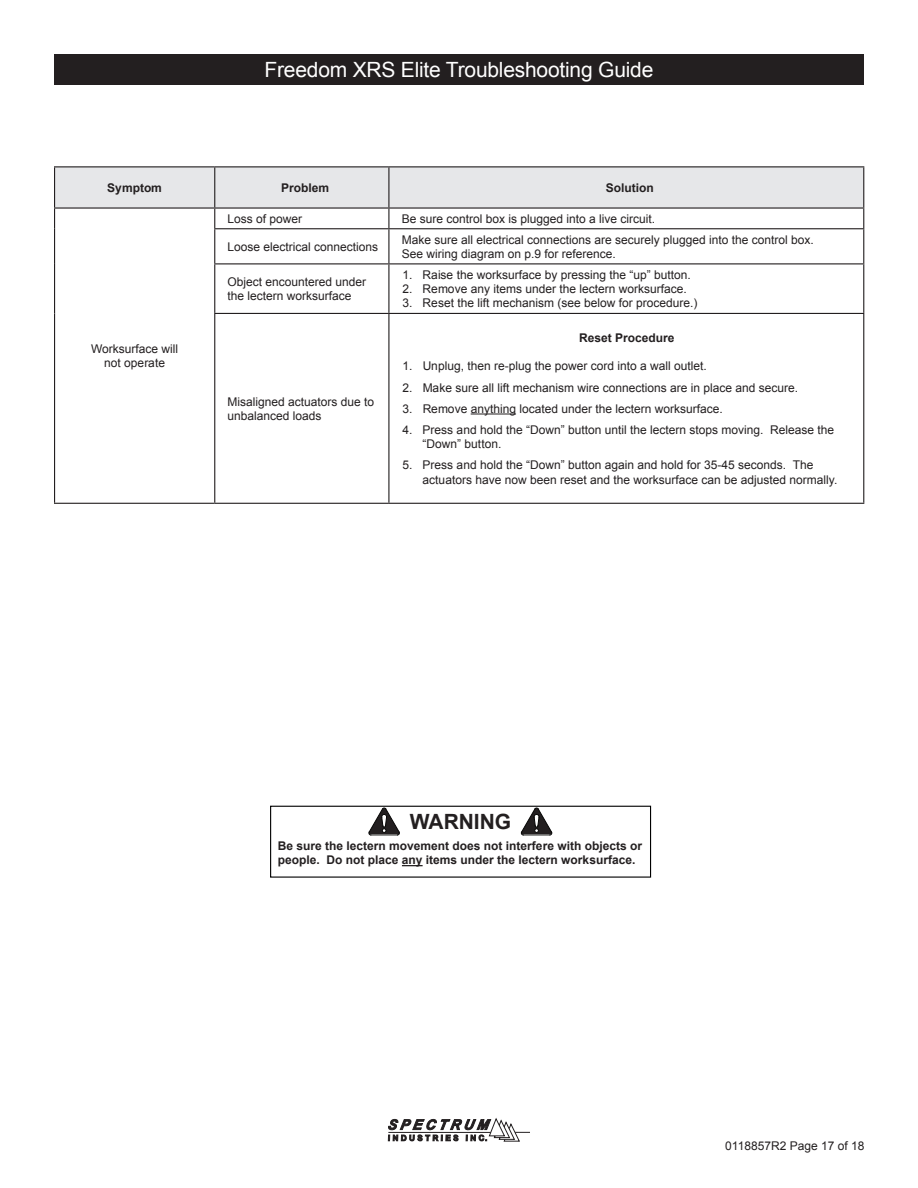
<style>
.page{position:relative;width:918px;height:1188px;background:#fff}
.page>*{position:absolute;margin:0;border:0;box-sizing:border-box;transform-origin:0 0}
.t1{font:21px "Arial";letter-spacing:-.01em;color:#fff}
.t2{font:700 21px "Arial";color:#231f20}
.t3{font:12px/14.4px "Arial";color:#231f20}
.t4{font:700 12px/14.4px "Arial";color:#231f20}
</style>
<div class="page">
<svg style="left:388px;top:1118px;width:142px;height:24px"></svg>
<div style="left:54px;top:54px;width:810px;height:30px;background:#231f20"></div>
<svg style="left:402px;top:865px;width:21px;height:1px"></svg>
<div style="left:270px;top:806px;width:381px;height:72px;border:1px solid #000"></div>
<svg style="left:55px;top:229px;width:808px;height:274px"></svg>
<hr style="left:54px;top:229px;width:1px;height:35px;background:#231f20">
<hr style="left:54px;top:264px;width:1px;height:49px;background:#231f20">
<hr style="left:54px;top:313px;width:1px;height:190px;background:#231f20">
<hr style="left:54px;top:503px;width:161px;height:1px;background:#231f20">
<hr style="left:215px;top:166px;width:174px;height:1px;background:#231f20">
<hr style="left:389px;top:166px;width:475px;height:1px;background:#231f20">
<svg style="left:54px;top:167px;width:810px;height:62px"></svg>
<hr style="left:214px;top:228px;width:175px;height:1px;background:#231f20">
<hr style="left:214px;top:229px;width:1px;height:34px;background:#231f20">
<hr style="left:389px;top:228px;width:475px;height:1px;background:#231f20">
<hr style="left:388px;top:229px;width:1px;height:34px;background:#231f20">
<hr style="left:863px;top:229px;width:1px;height:34px;background:#231f20">
<hr style="left:214px;top:263px;width:175px;height:1px;background:#231f20">
<hr style="left:214px;top:264px;width:1px;height:49px;background:#231f20">
<hr style="left:389px;top:263px;width:475px;height:1px;background:#231f20">
<hr style="left:388px;top:264px;width:1px;height:49px;background:#231f20">
<hr style="left:863px;top:264px;width:1px;height:49px;background:#231f20">
<hr style="left:214px;top:313px;width:175px;height:1px;background:#231f20">
<hr style="left:214px;top:314px;width:1px;height:189px;background:#231f20">
<hr style="left:389px;top:313px;width:475px;height:1px;background:#231f20">
<hr style="left:388px;top:314px;width:1px;height:189px;background:#231f20">
<hr style="left:863px;top:314px;width:1px;height:189px;background:#231f20">
<hr style="left:215px;top:503px;width:174px;height:1px;background:#231f20">
<hr style="left:389px;top:503px;width:475px;height:1px;background:#231f20">
<hr style="left:54px;top:166px;width:161px;height:1px;background:#231f20">
<hr style="left:471px;top:414px;width:45px;height:1px;background:#231f20">
<svg style="left:369px;top:808px;width:30px;height:28px"></svg>
<svg style="left:521px;top:808px;width:31px;height:28px"></svg>
<h1 class="t1" style="left:265px;top:56px;width:390px">Freedom XRS Elite Troubleshooting Guide</h1>
<p class="t4" style="left:107px;top:181px;width:56px">Symptom</p>
<p class="t4" style="left:281px;top:181px;width:50px">Problem</p>
<p class="t4" style="left:606px;top:181px;width:49px">Solution</p>
<p class="t3" style="left:91px;top:342px;width:89px;text-align:center">Worksurface will not operate</p>
<p class="t3" style="left:228px;top:211px;width:76px">Loss of power</p>
<p class="t3" style="left:402px;top:211px;width:255px">Be sure control box is plugged into a live circuit.</p>
<p class="t3" style="left:228px;top:239px;width:152px">Loose electrical connections</p>
<p class="t3" style="left:402px;top:232px;width:414px">Make sure all electrical connections are securely plugged into the control box.<br>See wiring diagram on p.9 for reference.</p>
<p class="t3" style="left:228px;top:275px;width:140px">Object encountered under the lectern worksurface</p>
<p class="t3" style="left:402px;top:267px;width:290px">1. Raise the worksurface by pressing the “up” button.</p>
<p class="t3" style="left:402px;top:282px;width:286px">2. Remove any items under the lectern worksurface.</p>
<p class="t3" style="left:402px;top:296px;width:297px">3. Reset the lift mechanism (see below for procedure.)</p>
<p class="t3" style="left:228px;top:394px;width:148px">Misaligned actuators due to unbalanced loads</p>
<p class="t4" style="left:579px;top:331px;width:97px">Reset Procedure</p>
<p class="t3" style="left:402px;top:359px;width:306px">1. Unplug, then re-plug the power cord into a wall outlet.</p>
<p class="t3" style="left:402px;top:380px;width:397px">2. Make sure all lift mechanism wire connections are in place and secure.</p>
<p class="t3" style="left:402px;top:401px;width:322px">3. Remove anything located under the lectern worksurface.</p>
<p class="t3" style="left:423px;top:423px;width:413px;text-indent:-20px">4. Press and hold the “Down” button until the lectern stops moving. Release the “Down” button.</p>
<p class="t3" style="left:423px;top:458px;width:416px;text-indent:-20px">5. Press and hold the “Down” button again and hold for 35-45 seconds. The actuators have now been reset and the worksurface can be adjusted normally.</p>
<h1 class="t2" style="left:410px;top:807px;width:103px">WARNING</h1>
<p class="t4" style="left:278px;top:839px;width:366px">Be sure the lectern movement does not interfere with objects or people. Do not place any items under the lectern worksurface.</p>
<p class="t3" style="left:725px;top:1139px;width:141px">0118857R2 Page 17 of 18</p>
</div>
